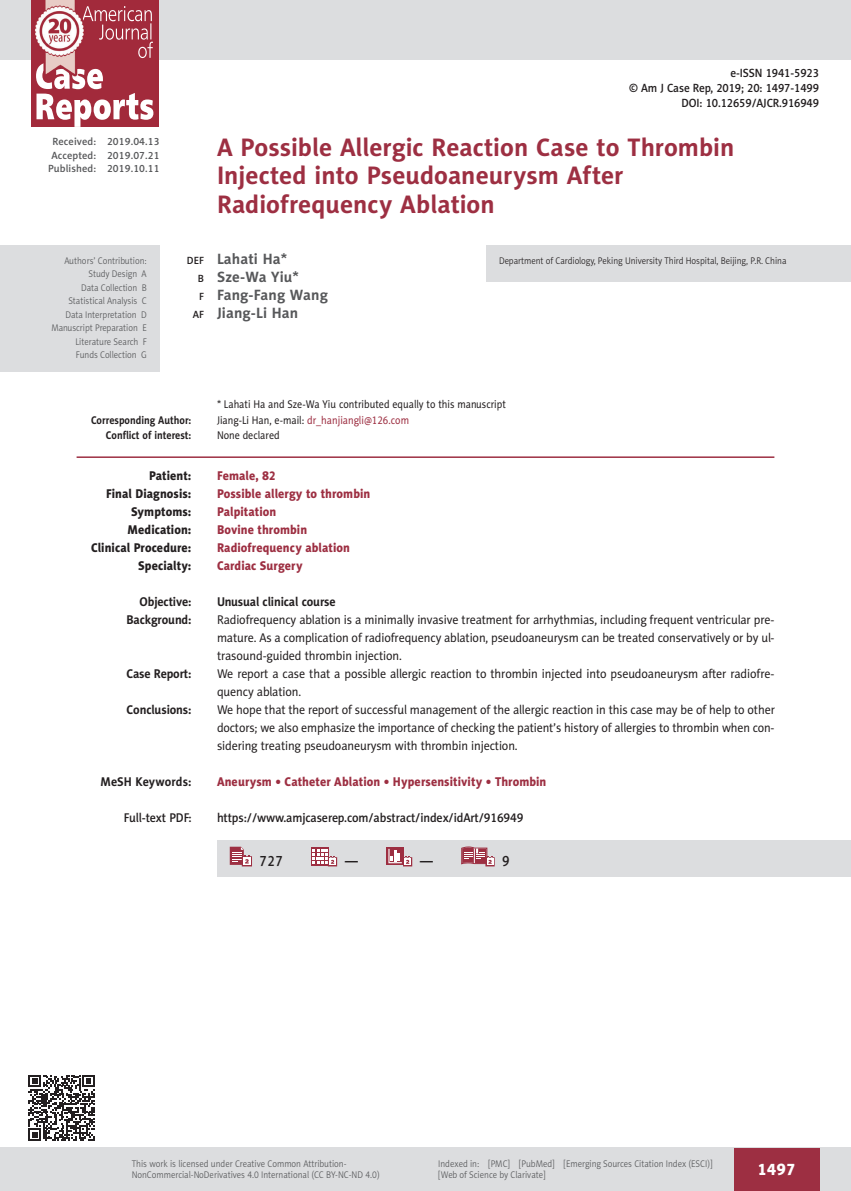
<style>
.page{position:relative;width:851px;height:1191px;background:#fff}
.page>*{position:absolute;margin:0;border:0;box-sizing:border-box;transform-origin:0 0}
.AJCR_Tytul{font:700 25.5px/28.5px "Naomi Sans EFN";color:#9d2f42}
.t1{font:16.5px "Naomi Sans EFN Heavy";color:#fff}
.AJCR_Autorzy{font:700 15px "Naomi Sans EFN";letter-spacing:.01em;color:#57585a}
.AJCR_dane{font:15px "Naomi Sans EFN Medium";color:#231f20;scale:.9 1}
.AJCR_Summary_body{font:12.75px/18px "Naomi Sans EFN";letter-spacing:-.01em;color:#231f20;text-align:justify;scale:.95 1}
.AJCR_keywords{font:12.75px "Naomi Sans EFN Heavy";letter-spacing:.005em;color:#9d2f42;scale:.95 1}
.AJCR_keywords-2{font:12.75px "Naomi Sans EFN Heavy";letter-spacing:.005em;color:#231f20;scale:.95 1}
.AJCR_full_text_pdf{font:12.75px "Naomi Sans EFN Medium";letter-spacing:-.01em;color:#231f20;scale:.95 1}
.AJCR_Summary_body-2{font:700 12.75px "Naomi Sans EFN";letter-spacing:-.01em;color:#231f20;scale:.95 1}
.AJCR_keywords-3{font:700 12.75px "Naomi Sans EFN";letter-spacing:.005em;color:#231f20;scale:.95 1}
.AJCR_full_text_pdf-2{font:12px "Naomi Sans EFN Medium";letter-spacing:-.01em;color:#231f20;scale:.95 1}
.AJCR_Summary_body-3{font:11.25px "Naomi Sans EFN";color:#231f20;scale:.9 1}
.AJCR_Adres{font:11.25px "Naomi Sans EFN";color:#9d2f42;scale:.9 1}
.AJCR_Adres-2{font:700 11.25px "Naomi Sans EFN";color:#231f20;scale:.9 1}
.AJCR_Adres-3{font:11.25px "Naomi Sans EFN";color:#231f20;scale:.9 1}
.t2{font:10.5px "Naomi Sans EFN Medium";letter-spacing:.01em;color:#57585a}
.t3{font:9.75px/11.2px "Naomi Sans EFN Light";color:#57585a;scale:.9 1}
.AJCR_Afiliacja{font:9.75px "Naomi Sans EFN Light";color:#231f20;scale:.9 1}
.s1{font-family:"Naomi Sans EFN Medium";font-weight:400;font-size:10.5px;color:#231f20}
.s2{color:#231f20}
</style>
<div class="page">
<div style="left:217px;top:840px;width:633px;height:36px;background:#dcdddf"></div>
<svg style="left:230px;top:846px;width:22px;height:20px"></svg>
<svg style="left:311px;top:847px;width:17px;height:18px"></svg>
<svg style="left:313px;top:848px;width:24px;height:18px"></svg>
<div style="left:386px;top:847px;width:18px;height:18px;background:#9d2f42"></div>
<svg style="left:388px;top:849px;width:24px;height:17px"></svg>
<svg style="left:461px;top:846px;width:33px;height:20px"></svg>
<hr style="left:77px;top:456px;width:697px;height:2px;background:#9d2f42">
<div style="left:0;top:246px;width:159px;height:126px;background:#dcdddf"></div>
<div style="left:486px;top:246px;width:364px;height:36px;background:#dcdddf"></div>
<svg style="left:28px;top:1075px;width:67px;height:66px"></svg>
<div style="left:0;top:1148px;width:850px;height:43px;background:#dcdddf"></div>
<div style="left:733px;top:1147px;width:86px;height:43px;background:#9d2f42"></div>
<div style="left:0;top:0;width:850px;height:60px;background:#dcdddf"></div>
<img style="left:32px;top:0;width:127px;height:127px">
<img style="left:36px;top:63px;width:117px;height:64px">
<img style="left:82px;top:6px;width:70px;height:34px">
<p class="t2" style="left:52px;top:136px;width:109px">Received: 2019.04.13</p>
<p class="t2" style="left:51px;top:149px;width:110px">Accepted: 2019.07.21</p>
<p class="t2" style="left:48px;top:163px;width:113px">Published: 2019.10.11</p>
<p class="t3" style="left:64px;top:255px;width:93px">Authors’ Contribution:</p>
<p class="t3" style="left:88px;top:268px;width:66px">Study Design A</p>
<p class="t3" style="left:81px;top:282px;width:74px">Data Collection B</p>
<p class="t3" style="left:68px;top:295px;width:89px">Statistical Analysis C</p>
<p class="t3" style="left:65px;top:309px;width:92px">Data Interpretation D</p>
<p class="t3" style="left:51px;top:322px;width:107px">Manuscript Preparation E</p>
<p class="t3" style="left:75px;top:336px;width:81px">Literature Search F</p>
<p class="t3" style="left:76px;top:349px;width:80px">Funds Collection G</p>
<p class="AJCR_full_text_pdf-2" style="left:730px;top:66px;width:95px">e-ISSN 1941-5923</p>
<p class="AJCR_full_text_pdf-2" style="left:629px;top:81px;width:201px">© Am J Case Rep, 2019; 20: 1497-1499</p>
<p class="AJCR_full_text_pdf-2" style="left:681px;top:96px;width:146px">DOI: 10.12659/AJCR.916949</p>
<p class="AJCR_Tytul" style="left:217px;top:133px;width:518px">A Possible Allergic Reaction Case to Thrombin<br>Injected into Pseudoaneurysm After<br>Radiofrequency Ablation</p>
<p class="AJCR_Autorzy" style="left:187px;top:250px;width:102px"><span class="s1">DEF</span> Lahati Ha*</p>
<p class="AJCR_Autorzy" style="left:198px;top:268px;width:103px"><span class="s1">B</span> Sze-Wa Yiu*</p>
<p class="AJCR_Autorzy" style="left:199px;top:286px;width:130px"><span class="s1">F</span> Fang-Fang Wang</p>
<p class="AJCR_Autorzy" style="left:193px;top:304px;width:107px"><span class="s1">AF</span> Jiang-Li Han</p>
<p class="AJCR_Afiliacja" style="left:499px;top:255px;width:321px">Department of Cardiology, Peking University Third Hospital, Beijing, P.R. China</p>
<p class="AJCR_Summary_body-3" style="left:217px;top:397px;width:322px">* Lahati Ha and Sze-Wa Yiu contributed equally to this manuscript</p>
<p class="AJCR_Adres-2" style="left:91px;top:413px;width:113px">Corresponding Author:</p>
<p class="AJCR_Adres" style="left:217px;top:413px;width:215px"><span class="s2">Jiang-Li Han, e-mail:</span> dr_hanjiangli@126.com</p>
<p class="AJCR_Adres-2" style="left:106px;top:429px;width:97px">Conflict of interest:</p>
<p class="AJCR_Adres-3" style="left:217px;top:429px;width:71px">None declared</p>
<p class="AJCR_keywords-2" style="left:149px;top:468px;width:46px">Patient:</p>
<p class="AJCR_keywords" style="left:217px;top:468px;width:64px">Female, 82</p>
<p class="AJCR_keywords-2" style="left:106px;top:486px;width:91px">Final Diagnosis:</p>
<p class="AJCR_keywords" style="left:217px;top:486px;width:163px">Possible allergy to thrombin</p>
<p class="AJCR_keywords-2" style="left:131px;top:504px;width:65px">Symptoms:</p>
<p class="AJCR_keywords" style="left:217px;top:504px;width:64px">Palpitation</p>
<p class="AJCR_keywords-2" style="left:128px;top:522px;width:69px">Medication:</p>
<p class="AJCR_keywords" style="left:217px;top:522px;width:96px">Bovine thrombin</p>
<p class="AJCR_keywords-2" style="left:91px;top:540px;width:107px">Clinical Procedure:</p>
<p class="AJCR_keywords" style="left:217px;top:540px;width:142px">Radiofrequency ablation</p>
<p class="AJCR_keywords-2" style="left:138px;top:558px;width:58px">Specialty:</p>
<p class="AJCR_keywords" style="left:217px;top:558px;width:92px">Cardiac Surgery</p>
<p class="AJCR_Summary_body-2" style="left:139px;top:594px;width:56px">Objective:</p>
<p class="AJCR_Summary_body-2" style="left:217px;top:594px;width:126px">Unusual clinical course</p>
<p class="AJCR_Summary_body-2" style="left:126px;top:612px;width:70px">Background:</p>
<p class="AJCR_Summary_body" style="left:217px;top:611px;width:588px">Radiofrequency ablation is a minimally invasive treatment for arrhythmias, including frequent ventricular pre&shy;mature. As a complication of radiofrequency ablation, pseudoaneurysm can be treated conservatively or by ul&shy;trasound-guided thrombin injection.</p>
<p class="AJCR_Summary_body-2" style="left:126px;top:666px;width:70px">Case Report:</p>
<p class="AJCR_Summary_body" style="left:217px;top:665px;width:588px">We report a case that a possible allergic reaction to thrombin injected into pseudoaneurysm after radiofre&shy;quency ablation.</p>
<p class="AJCR_Summary_body-2" style="left:127px;top:702px;width:70px">Conclusions:</p>
<p class="AJCR_Summary_body" style="left:217px;top:701px;width:588px">We hope that the report of successful management of the allergic reaction in this case may be of help to other doctors; we also emphasize the importance of checking the patient’s history of allergies to thrombin when con&shy;sidering treating pseudoaneurysm with thrombin injection.</p>
<p class="AJCR_keywords-3" style="left:100px;top:774px;width:97px">MeSH Keywords:</p>
<p class="AJCR_keywords" style="left:217px;top:774px;width:348px">Aneurysm • Catheter Ablation • Hypersensitivity • Thrombin</p>
<p class="AJCR_full_text_pdf" style="left:124px;top:810px;width:73px">Full-text PDF:</p>
<p class="AJCR_full_text_pdf" style="left:217px;top:810px;width:324px">https://www.amjcaserep.com/abstract/index/idArt/916949</p>
<p class="AJCR_dane" style="left:259px;top:852px;width:27px">727</p>
<p class="AJCR_dane" style="left:344px;top:852px;width:16px">—</p>
<p class="AJCR_dane" style="left:420px;top:852px;width:16px">—</p>
<p class="AJCR_dane" style="left:502px;top:852px;width:10px">9</p>
<p class="t3" style="left:132px;top:1158px;width:277px">This work is licensed under Creative Common Attribution-<br>NonCommercial-NoDerivatives 4.0 International (CC BY-NC-ND 4.0)</p>
<p class="t3" style="left:438px;top:1158px;width:306px">Indexed in: [PMC] [PubMed] [Emerging Sources Citation Index (ESCI)] [Web of Science by Clarivate]</p>
<p class="t1" style="left:757px;top:1159px;width:40px">1497</p>
</div>
